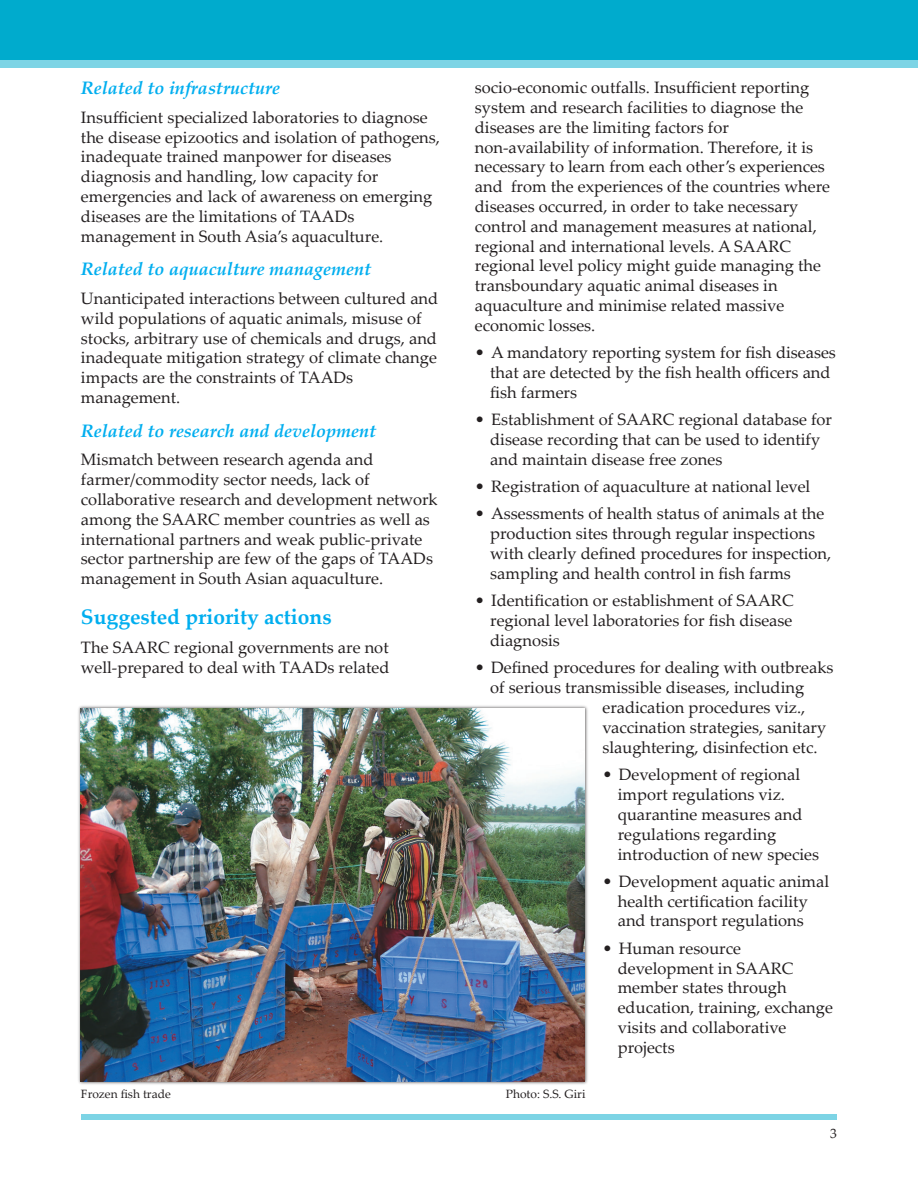
<style>
.page{position:relative;width:918px;height:1188px;background:#fff}
.page>*{position:absolute;margin:0;border:0;box-sizing:border-box;transform-origin:0 0}
.t1{font:700 21px "Palatino Linotype";color:#00aeef}
.t2{font:italic 700 18px "Palatino Linotype";color:#00aeef}
.t3{font:16.5px/19.8px "Palatino Linotype";color:#231f20}
.t4{font:13.5px "Palatino Linotype";color:#231f20}
.t5{font:12px "Palatino Linotype";color:#231f20}
</style>
<div class="page">
<div style="left:81px;top:1114px;width:756px;height:6px;background:#7dd4e5"></div>
<svg style="left:0;top:59px;width:918px;height:9px;background:#6fcfe2"></svg>
<div style="left:0;top:0;width:918px;height:59px;background:#00abcd"></div>
<img style="left:78px;top:705px;width:510px;height:380px">
<img style="left:81px;top:708px;width:503px;height:373px">
<p class="t2" style="left:81px;top:75px;width:201px">Related to infrastructure</p>
<p class="t3" style="left:81px;top:107px;width:361px">Insufficient specialized laboratories to diagnose the disease epizootics and isolation of pathogens, inadequate trained manpower for diseases diagnosis and handling, low capacity for emergencies and lack of awareness on emerging diseases are the limitations of TAADs management in South Asia’s aquaculture.</p>
<p class="t2" style="left:81px;top:256px;width:292px">Related to aquaculture management</p>
<p class="t3" style="left:81px;top:288px;width:359px">Unanticipated interactions between cultured and wild populations of aquatic animals, misuse of stocks, arbitrary use of chemicals and drugs, and inadequate mitigation strategy of climate change impacts are the constraints of TAADs management.</p>
<p class="t2" style="left:81px;top:418px;width:297px">Related to research and development</p>
<p class="t3" style="left:81px;top:449px;width:358px">Mismatch between research agenda and farmer/commodity sector needs, lack of collaborative research and development network among the SAARC member countries as well as international partners and weak public-private sector partnership are few of the gaps of TAADs management in South Asian aquaculture.</p>
<p class="t1" style="left:81px;top:602px;width:252px">Suggested priority actions</p>
<p class="t3" style="left:81px;top:637px;width:310px">The SAARC regional governments are not well-prepared to deal with TAADs related</p>
<p class="t3" style="left:475px;top:77px;width:357px">socio-economic outfalls. Insufficient reporting system and research facilities to diagnose the diseases are the limiting factors for non-availability of information. Therefore, it is necessary to learn from each other’s experiences and from the experiences of the countries where diseases occurred, in order to take necessary control and management measures at national, regional and international levels. A SAARC regional level policy might guide managing the transboundary aquatic animal diseases in aquaculture and minimise related massive economic losses.</p>
<p class="t3" style="left:490px;top:342px;width:347px;text-indent:-15px">• A mandatory reporting system for fish diseases that are detected by the fish health officers and fish farmers</p>
<p class="t3" style="left:490px;top:409px;width:343px;text-indent:-15px">• Establishment of SAARC regional database for disease recording that can be used to identify and maintain disease free zones</p>
<p class="t3" style="left:475px;top:476px;width:337px">• Registration of aquaculture at national level</p>
<p class="t3" style="left:490px;top:503px;width:343px;text-indent:-15px">• Assessments of health status of animals at the production sites through regular inspections with clearly defined procedures for inspection, sampling and health control in fish farms</p>
<p class="t3" style="left:490px;top:590px;width:305px;text-align:justify;text-indent:-15px">• Identification or establishment of SAARC regional level laboratories for fish disease diagnosis</p>
<p class="t3" style="left:490px;top:657px;width:345px;text-indent:-15px">• Defined procedures for dealing with outbreaks of serious transmissible diseases, including</p>
<p class="t3" style="left:602px;top:697px;width:225px">eradication procedures viz., vaccination strategies, sanitary slaughtering, disinfection etc.</p>
<p class="t3" style="left:618px;top:764px;width:203px;text-indent:-15px">• Development of regional import regulations viz. quarantine measures and regulations regarding introduction of new species</p>
<p class="t3" style="left:618px;top:871px;width:213px;text-indent:-15px">• Development aquatic animal health certification facility and transport regulations</p>
<p class="t3" style="left:618px;top:938px;width:217px;text-indent:-15px">• Human resource development in SAARC member states through education, training, exchange visits and collaborative projects</p>
<p class="t5" style="left:81px;top:1086px;width:91px">Frozen fish trade</p>
<p class="t5" style="left:506px;top:1086px;width:81px">Photo: S.S. Giri</p>
<p class="t4" style="left:830px;top:1124px;width:8px">3</p>
</div>
